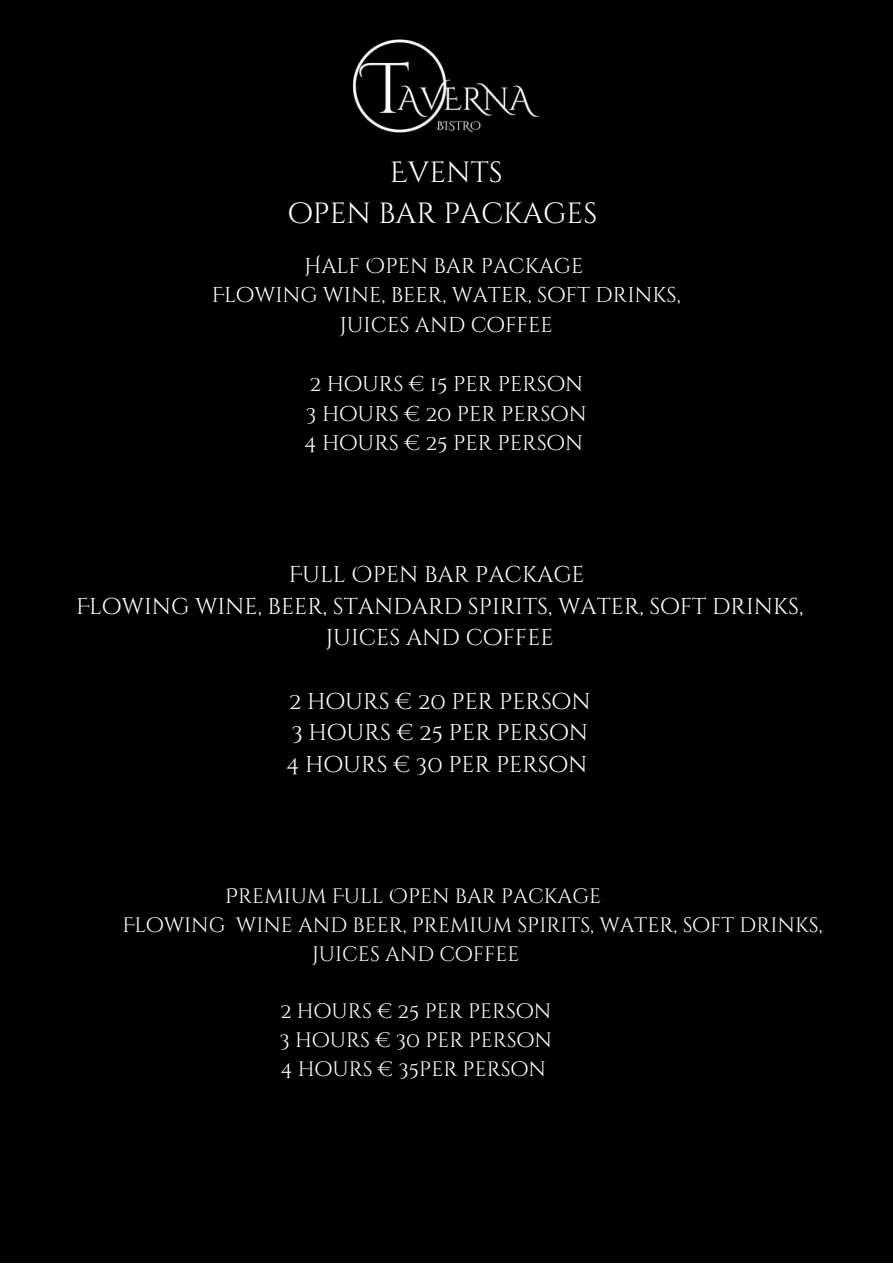
<style>
.page{position:relative;width:893px;height:1264px;background:#fff}
.page>*{position:absolute;margin:0;border:0;box-sizing:border-box;transform-origin:0 0}
.t1{font:29.25px "Cinzel Decorative";color:#fff}
.t2{font:22.95px "Cinzel Decorative";color:#fff}
.t3{font:21.3px "Cinzel Decorative";color:#fff}
.t4{font:20.85px "Cinzel Decorative";color:#fff}
</style>
<div class="page">
<div style="left:0;top:0;width:892px;height:1262px;background:#000"></div>
<img style="left:352px;top:39px;width:188px;height:94px">
<p class="t1" style="left:390px;top:154px;width:114px">EVENTS</p>
<p class="t1" style="left:288px;top:194px;width:310px">OPEN BAR PACKAGES</p>
<p class="t3" style="left:304px;top:252px;width:281px">HALF OPEN BAR PACKAGE</p>
<p class="t3" style="left:212px;top:281px;width:470px">FLOWING WINE, BEER, WATER, SOFT DRINKS,</p>
<p class="t3" style="left:340px;top:311px;width:214px">JUICES AND COFFEE</p>
<p class="t3" style="left:309px;top:370px;width:275px">2 HOURS € 15 PER PERSON</p>
<p class="t3" style="left:306px;top:400px;width:282px">3 HOURS € 20 PER PERSON</p>
<p class="t3" style="left:304px;top:429px;width:280px">4 HOURS € 25 PER PERSON</p>
<p class="t2" style="left:289px;top:559px;width:297px">FULL OPEN BAR PACKAGE</p>
<p class="t2" style="left:76px;top:591px;width:728px">FLOWING WINE, BEER, STANDARD SPIRITS, WATER, SOFT DRINKS,</p>
<p class="t2" style="left:325px;top:623px;width:229px">JUICES AND COFFEE</p>
<p class="t2" style="left:289px;top:686px;width:303px">2 HOURS € 20 PER PERSON</p>
<p class="t2" style="left:291px;top:718px;width:298px">3 HOURS € 25 PER PERSON</p>
<p class="t2" style="left:286px;top:749px;width:303px">4 HOURS € 30 PER PERSON</p>
<p class="t4" style="left:225px;top:882px;width:377px">PREMIUM FULL OPEN BAR PACKAGE</p>
<p class="t4" style="left:122px;top:911px;width:701px">FLOWING WINE AND BEER, PREMIUM SPIRITS, WATER, SOFT DRINKS,</p>
<p class="t4" style="left:312px;top:940px;width:209px">JUICES AND COFFEE</p>
<p class="t4" style="left:280px;top:997px;width:272px">2 HOURS € 25 PER PERSON</p>
<p class="t4" style="left:279px;top:1026px;width:274px">3 HOURS € 30 PER PERSON</p>
<p class="t4" style="left:280px;top:1055px;width:267px">4 HOURS € 35PER PERSON</p>
</div>
